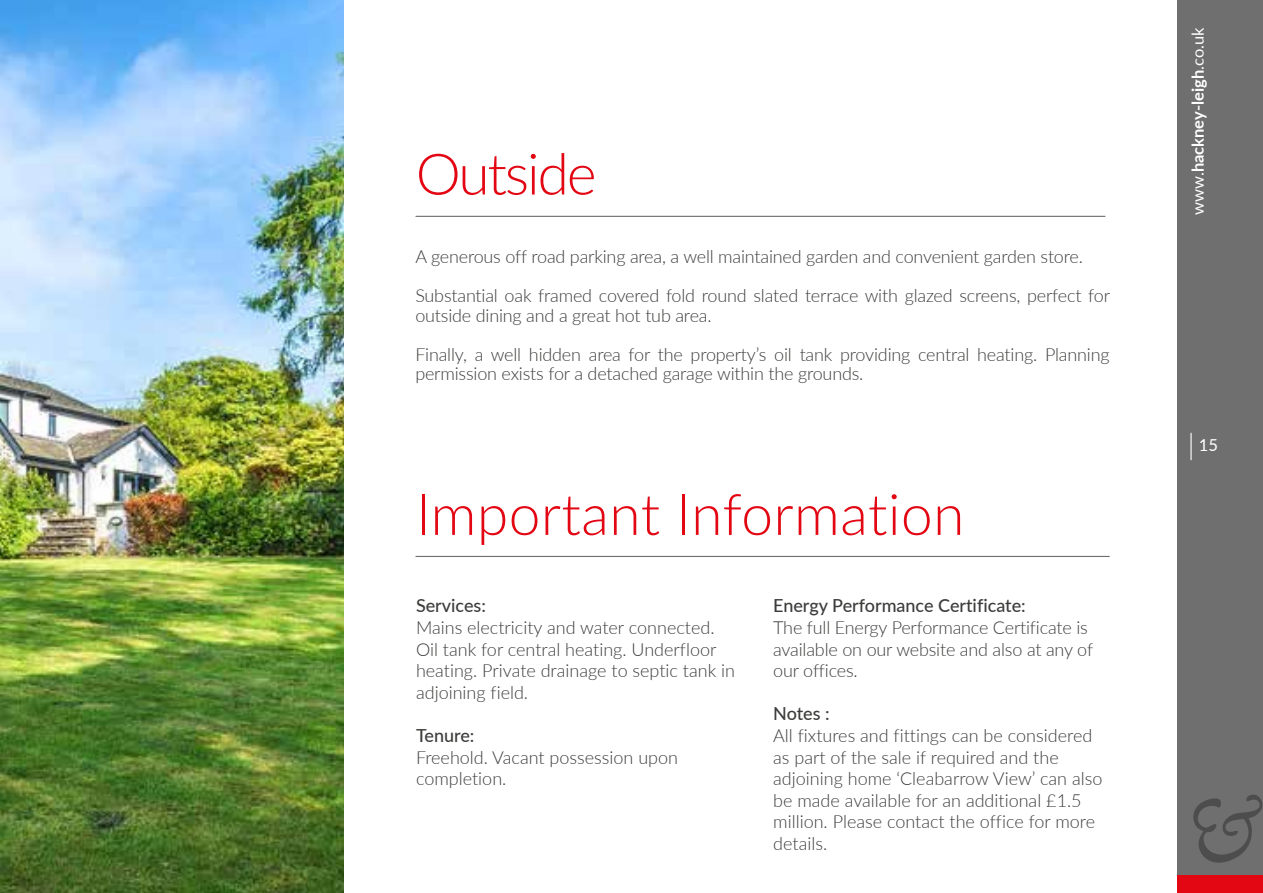
<style>
.page{position:relative;width:1263px;height:893px;background:#fff}
.page>*{position:absolute;margin:0;border:0;box-sizing:border-box;transform-origin:0 0}
.t1{font:300 57px "Lato";letter-spacing:.005em;color:#e30613}
.t2{font:300 57px "Lato";letter-spacing:-.035em;color:#e30613}
.t3{font:300 18px/21.6px "Lato";letter-spacing:-.01em;color:#3c3c3b}
.t4{font:500 18px "Lato";color:#3c3c3b}
.t5{font:700 16.5px "Lato";color:#fff}
.t6{font:16.5px "Lato";color:#fff}
.s1{font-weight:400}
</style>
<div class="page">
<hr style="left:416px;top:556px;width:693px;height:1px;background:#706f6f">
<hr style="left:416px;top:216px;width:689px;height:1px;background:#706f6f">
<img style="left:0;top:0;width:344px;height:893px">
<div style="left:1178px;top:0;width:85px;height:893px;background:#706f6f"></div>
<div style="left:1178px;top:876px;width:85px;height:17px;background:#e30613"></div>
<svg style="left:1190px;top:433px;width:1px;height:27px"></svg>
<svg style="left:1193px;top:795px;width:69px;height:68px"></svg>
<h1 class="t2" style="left:416px;top:134px;width:182px">Outside</h1>
<p class="t3" style="left:415px;top:237px;width:696px;line-height:39px">A generous off road parking area, a well maintained garden and convenient garden store.<br>Substantial oak framed covered fold round slated terrace with glazed screens, perfect for</p>
<p class="t3" style="left:415px;top:295px;width:696px;line-height:39px">outside dining and a great hot tub area.<br>Finally, a well hidden area for the property’s oil tank providing central heating. Planning</p>
<p class="t3" style="left:415px;top:362px;width:450px">permission exists for a detached garage within the grounds.</p>
<h1 class="t1" style="left:416px;top:475px;width:550px">Important Information</h1>
<p class="t4" style="left:416px;top:593px;width:71px">Services:</p>
<p class="t3" style="left:416px;top:616px;width:321px">Mains electricity and water connected.<br>Oil tank for central heating. Underfloor heating. Private drainage to septic tank in adjoining field.</p>
<p class="t4" style="left:416px;top:722px;width:60px">Tenure:</p>
<p class="t3" style="left:416px;top:746px;width:264px">Freehold. Vacant possession upon completion.</p>
<p class="t4" style="left:773px;top:593px;width:254px">Energy Performance Certificate:</p>
<p class="t3" style="left:773px;top:616px;width:321px">The full Energy Performance Certificate is available on our website and also at any of our offices.</p>
<p class="t4" style="left:773px;top:701px;width:58px">Notes :</p>
<p class="t3" style="left:773px;top:724px;width:331px">All fixtures and fittings can be considered as part of the sale if required and the adjoining home ‘Cleabarrow View’ can also be made available for an additional £1.5 million. Please contact the office for more details.</p>
<p class="t5" style="left:1186px;top:215px;width:189px;rotate:-90deg"><span class="s1">www.</span>hackney-leigh<span class="s1">.co.uk</span></p>
<p class="t6" style="left:1199px;top:433px;width:21px">15</p>
</div>
